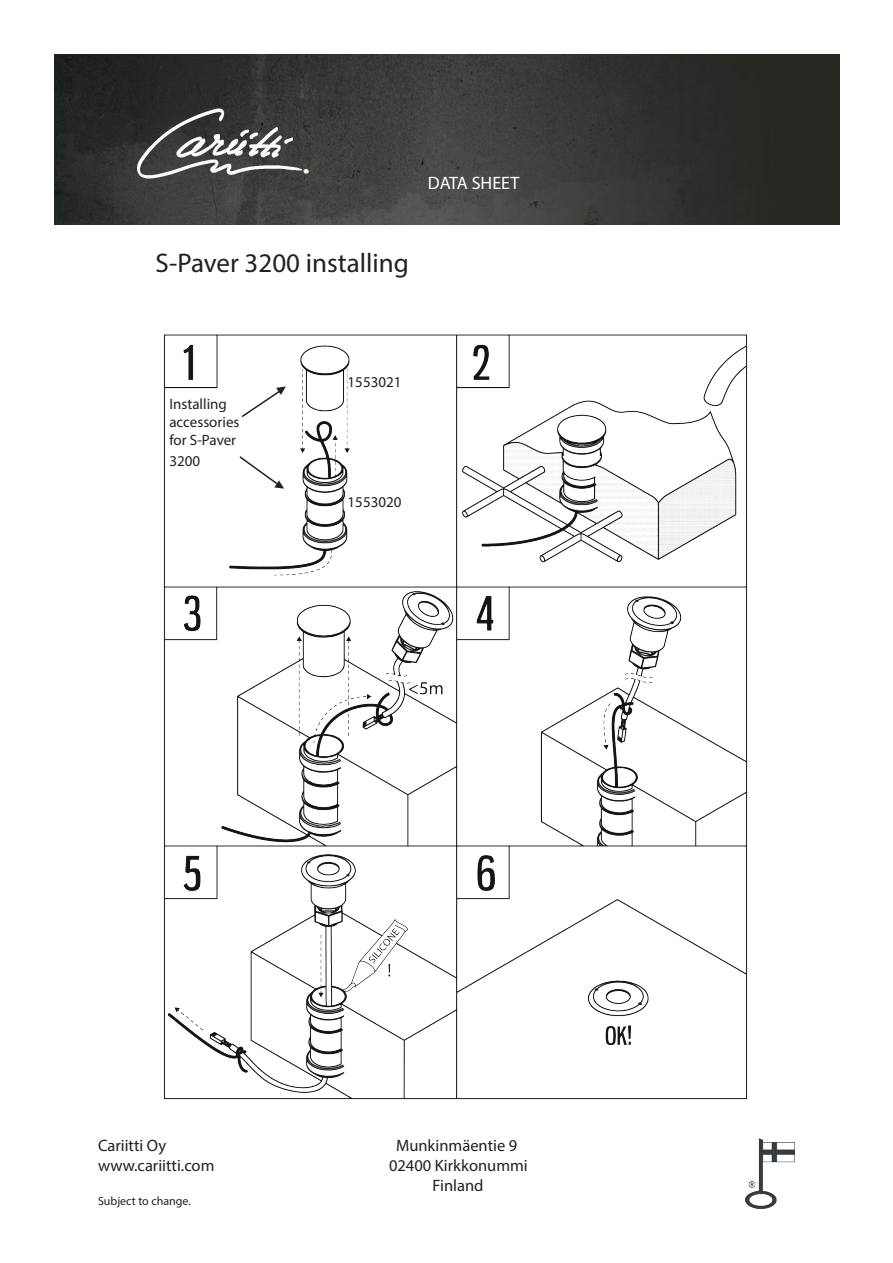
<style>
.page{position:relative;width:893px;height:1263px;background:#fff}
.page>*{position:absolute;margin:0;border:0;box-sizing:border-box;transform-origin:0 0}
.t1{font:27px "Myriad Pro";color:#231f20}
.t2{font:18px "Myriad Pro";color:#fff}
.t3{font:16.5px/19.8px "Myriad Pro";color:#231f20;text-align:center}
.t4{font:15px/18px "Myriad Pro";color:#231f20}
.t5{font:12px "Myriad Pro";color:#231f20}
</style>
<div class="page">
<img style="left:54px;top:54px;width:785px;height:170px">
<img style="left:98px;top:100px;width:246px;height:91px">
<img style="left:746px;top:1139px;width:49px;height:70px">
<img style="left:163px;top:334px;width:585px;height:766px">
<svg style="left:240px;top:383px;width:48px;height:36px"></svg>
<svg style="left:238px;top:455px;width:48px;height:37px"></svg>
<p class="t2" style="left:428px;top:172px;width:93px">DATA SHEET</p>
<h1 class="t1" style="left:156px;top:247px;width:255px">S-Paver 3200 installing</h1>
<p class="t4" style="left:169px;top:395px;width:72px">Installing accessories for S-Paver</p>
<p class="t4" style="left:169px;top:452px;width:32px">3200</p>
<p class="t4" style="left:348px;top:373px;width:55px">1553021</p>
<p class="t4" style="left:348px;top:492px;width:55px">1553020</p>
<p class="t3" style="left:98px;top:1135px;width:70px">Cariitti Oy</p>
<p class="t3" style="left:396px;top:1135px;width:123px">Munkinmäentie 9</p>
<p class="t3" style="left:98px;top:1155px;width:118px">www.cariitti.com</p>
<p class="t3" style="left:389px;top:1155px;width:140px">02400 Kirkkonummi<br>Finland</p>
<p class="t5" style="left:98px;top:1194px;width:94px">Subject to change.</p>
</div>
